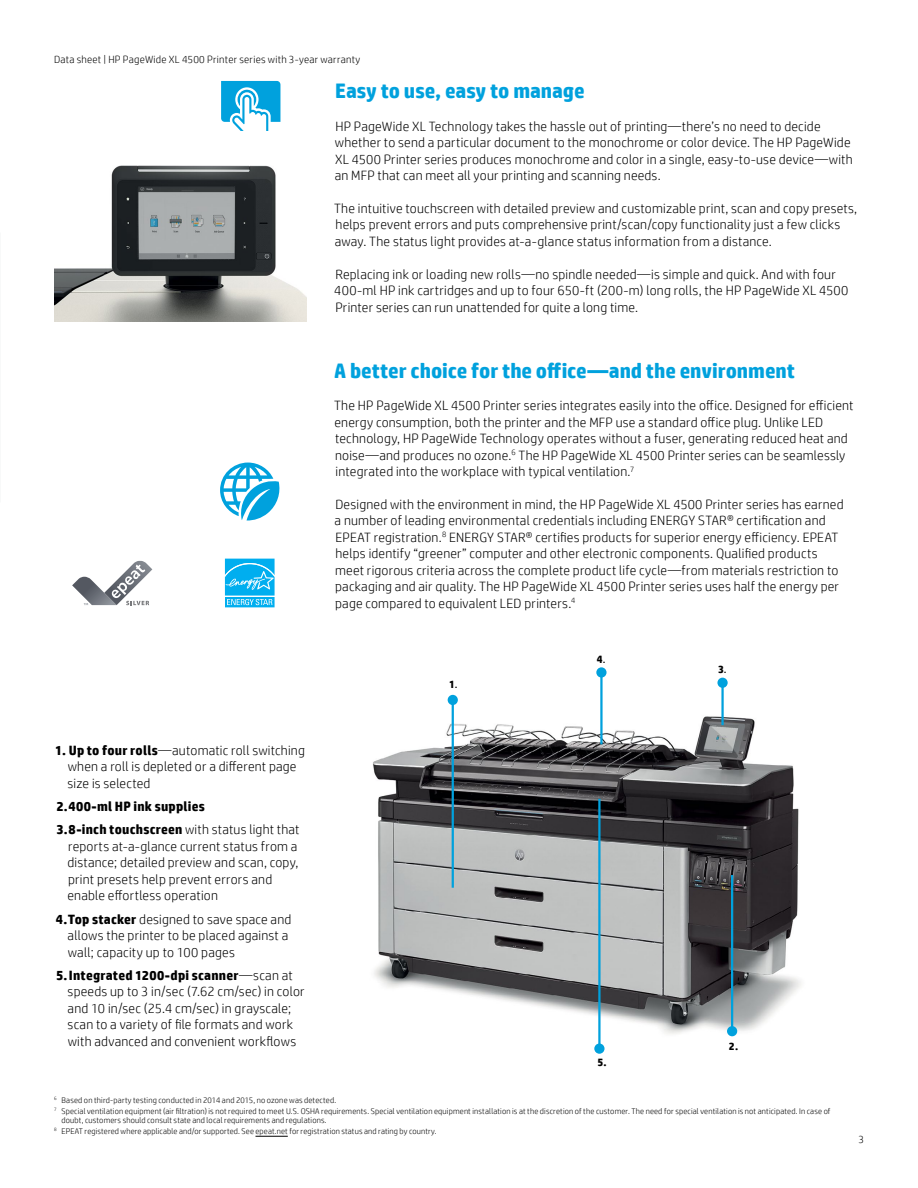
<style>
.page{position:relative;width:918px;height:1188px;background:#fff}
.page>*{position:absolute;margin:0;border:0;box-sizing:border-box;transform-origin:0 0}
.t1{font:700 21px "HP Simplified";letter-spacing:-.005em;color:#00a1dd}
.t2{font:300 13.5px/16.5px "HP Simplified";letter-spacing:.015em;color:#000}
.t3{font:700 13.5px/23.2px "HP Simplified";letter-spacing:.015em;color:#000}
.t4{font:700 10.8px "HP Simplified";color:#000}
.t5{font:300 10.5px "HP Simplified";letter-spacing:.025em;color:#000}
.t6{font:300 8.25px/10.9px "HP Simplified";letter-spacing:.02em;color:#000}
.s1{font-weight:700}
.s2{font-weight:300}
.s3{font-weight:400}
</style>
<div class="page">
<img style="left:373px;top:694px;width:428px;height:353px">
<hr style="left:256px;top:1136px;width:32px;height:1px;background:#000">
<hr style="left:731px;top:875px;width:2px;height:156px;background:#00a1dd">
<hr style="left:598px;top:799px;width:3px;height:247px;background:#00a1dd">
<div style="left:727px;top:1026px;width:10px;height:10px;background:#00a1dd;border-radius:50%"></div>
<div style="left:594px;top:1044px;width:11px;height:10px;background:#00a1dd;border-radius:50%"></div>
<hr style="left:721px;top:684px;width:3px;height:41px;background:#00a1dd">
<div style="left:717px;top:678px;width:11px;height:10px;background:#00a1dd;border-radius:50%"></div>
<hr style="left:452px;top:701px;width:2px;height:187px;background:#00a1dd">
<div style="left:448px;top:695px;width:10px;height:10px;background:#00a1dd;border-radius:50%"></div>
<hr style="left:600px;top:673px;width:3px;height:71px;background:#00a1dd">
<div style="left:596px;top:667px;width:11px;height:11px;background:#00a1dd;border-radius:50%"></div>
<svg style="left:221px;top:81px;width:59px;height:50px"></svg>
<svg style="left:220px;top:463px;width:60px;height:58px"></svg>
<svg style="left:72px;top:561px;width:80px;height:44px"></svg>
<div style="left:224px;top:557px;width:52px;height:40px;background:#9cdff8"></div>
<svg style="left:224px;top:559px;width:52px;height:49px;background:#38bff2"></svg>
<img style="left:54px;top:165px;width:252px;height:156px">
<p class="t5" style="left:54px;top:52px;width:308px">Data sheet | HP PageWide XL 4500 Printer series with 3-year warranty</p>
<h1 class="t1" style="left:335px;top:77px;width:251px">Easy to use, easy to manage</h1>
<p class="t2" style="left:335px;top:117px;width:519px">HP PageWide XL Technology takes the hassle out of printing—there’s no need to decide whether to send a particular document to the monochrome or color device. The HP PageWide XL 4500 Printer series produces monochrome and color in a single, easy-to-use device—with an MFP that can meet all your printing and scanning needs.</p>
<p class="t2" style="left:334px;top:200px;width:525px">The intuitive touchscreen with detailed preview and customizable print, scan and copy presets, helps prevent errors and puts comprehensive print/scan/copy functionality just a few clicks away. The status light provides at-a-glance status information from a distance.</p>
<p class="t2" style="left:334px;top:265px;width:515px">Replacing ink or loading new rolls—no spindle needed—is simple and quick. And with four<br>400-ml HP ink cartridges and up to four 650-ft (200-m) long rolls, the HP PageWide XL 4500<br>Printer series can run unattended for quite a long time.</p>
<h1 class="t1" style="left:334px;top:356px;width:462px">A better choice for the office—and the environment</h1>
<p class="t2" style="left:334px;top:397px;width:521px">The HP PageWide XL 4500 Printer series integrates easily into the office. Designed for efficient energy consumption, both the printer and the MFP use a standard office plug. Unlike LED technology, HP PageWide Technology operates without a fuser, generating reduced heat and noise—and produces no ozone.<sup>6</sup> The HP PageWide XL 4500 Printer series can be seamlessly integrated into the workplace with typical ventilation.<sup>7</sup></p>
<p class="t2" style="left:335px;top:496px;width:510px">Designed with the environment in mind, the HP PageWide XL 4500 Printer series has earned a number of leading environmental credentials including ENERGY STAR® certification and EPEAT registration.<sup>8</sup> ENERGY STAR® certifies products for superior energy efficiency. EPEAT helps identify “greener” computer and other electronic components. Qualified products meet rigorous criteria across the complete product life cycle—from materials restriction to packaging and air quality. The HP PageWide XL 4500 Printer series uses half the energy per page compared to equivalent LED printers.<sup>4</sup></p>
<p class="t2" style="left:68px;top:742px;width:239px;text-indent:-12px"><span class="s1">1. Up to four rolls</span>—automatic roll switching when a roll is depleted or a different page size is selected</p>
<p class="t3" style="left:56px;top:795px;width:245px">2.400-ml HP ink supplies<br>3.8-inch touchscreen <span class="s2">with status light that</span></p>
<p class="t2" style="left:68px;top:838px;width:232px">reports at-a-glance current status from a distance; detailed preview and scan, copy, print presets help prevent errors and enable effortless operation</p>
<p class="t2" style="left:68px;top:910px;width:225px;text-indent:-12px"><span class="s1">4.Top stacker</span> designed to save space and allows the printer to be placed against a wall; capacity up to 100 pages</p>
<p class="t2" style="left:68px;top:967px;width:239px;text-indent:-11px"><span class="s1">5.Integrated 1200-dpi scanner</span>—scan at speeds up to 3 in/sec (7.62 cm/sec) in color and 10 in/sec (25.4 cm/sec) in grayscale; scan to a variety of file formats and work with advanced and convenient workflows</p>
<p class="t4" style="left:449px;top:678px;width:10px">1<span class="s3">.</span></p>
<p class="t4" style="left:597px;top:652px;width:10px">4<span class="s3">.</span></p>
<p class="t4" style="left:718px;top:663px;width:10px">3<span class="s3">.</span></p>
<p class="t4" style="left:597px;top:1055px;width:11px">5.</p>
<p class="t4" style="left:729px;top:1040px;width:11px">2.</p>
<p class="t6" style="left:54px;top:1095px;width:778px"><sup>6</sup> Based on third-party testing conducted in 2014 and 2015, no ozone was detected.<br><sup>7</sup> Special ventilation equipment (air filtration) is not required to meet U.S. OSHA requirements. Special ventilation equipment installation is at the discretion of the customer. The need for special ventilation is not anticipated. In case of</p>
<p class="t6" style="left:54px;top:1114px;width:384px;text-indent:8px">doubt, customers should consult state and local requirements and regulations.<br><sup>8</sup> EPEAT registered where applicable and/or supported. See epeat.net for registration status and rating by country.</p>
<p class="t5" style="left:858px;top:1132px;width:7px">3</p>
</div>
